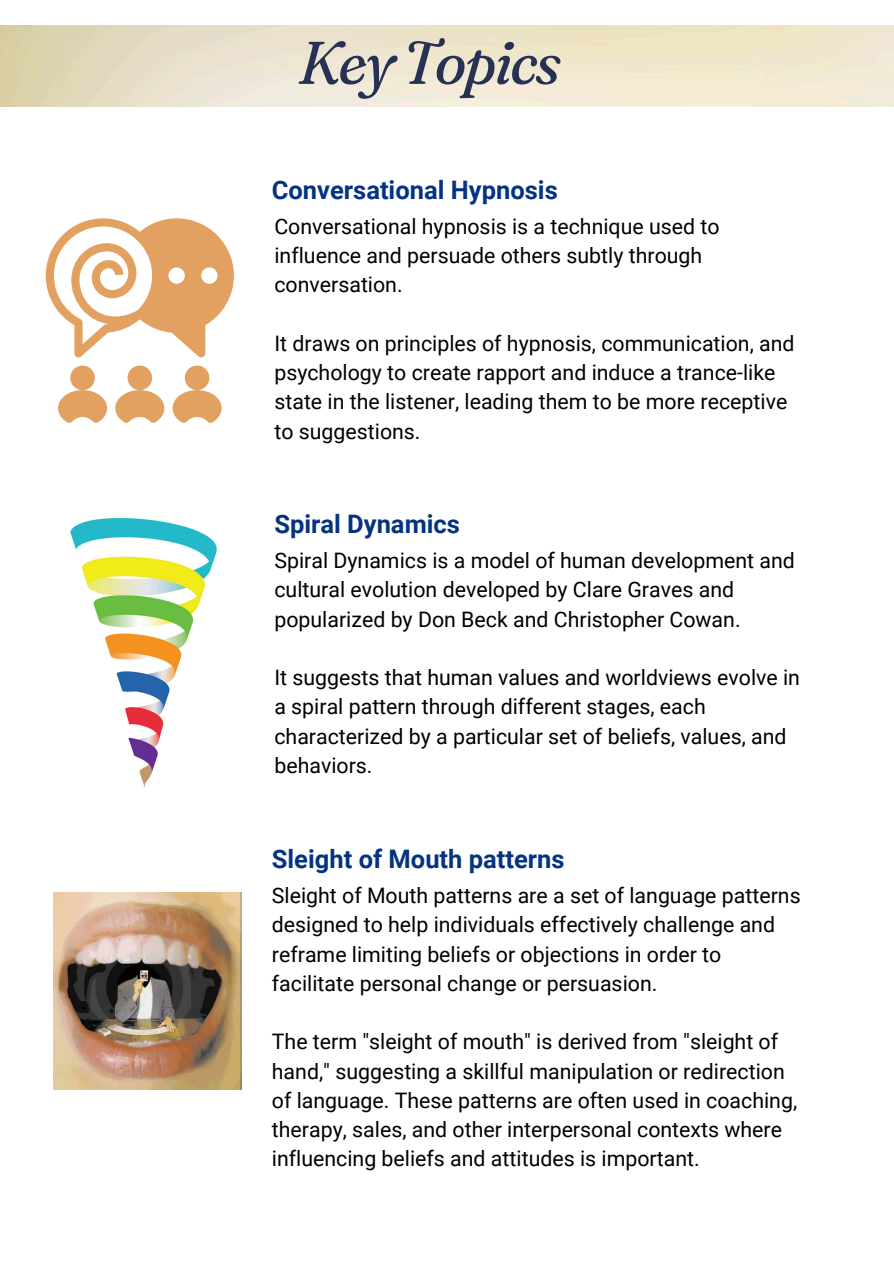
<style>
.page{position:relative;width:894px;height:1264px;background:#fff}
.page>*{position:absolute;margin:0;border:0;box-sizing:border-box;transform-origin:0 0}
.t1{font:italic 60.15px "Fraunces 9 pt";letter-spacing:-.045em;color:#273153}
.t2{font:700 25.5px "Roboto";color:#043382}
.t3{font:21.3px/29.2px "Roboto";color:#000}
</style>
<div class="page">
<svg style="left:115px;top:365px;width:49px;height:58px"></svg>
<svg style="left:58px;top:365px;width:49px;height:58px"></svg>
<svg style="left:172px;top:365px;width:49px;height:58px"></svg>
<svg style="left:46px;top:218px;width:187px;height:139px"></svg>
<img style="left:70px;top:518px;width:147px;height:270px">
<img style="left:53px;top:892px;width:188px;height:197px">
<h2 class="t1" style="left:298px;top:25px;width:264px">Key Topics</h2>
<p class="t2" style="left:272px;top:175px;width:287px">Conversational Hypnosis</p>
<h1 class="t3" style="left:274px;top:212px;width:446px">Conversational hypnosis is a technique used to influence and persuade others subtly through conversation.</h1>
<p class="t3" style="left:274px;top:329px;width:521px">It draws on principles of hypnosis, communication, and psychology to create rapport and induce a trance-like state in the listener, leading them to be more receptive to suggestions.</p>
<p class="t2" style="left:274px;top:509px;width:187px">Spiral Dynamics</p>
<p class="t3" style="left:274px;top:546px;width:522px">Spiral Dynamics is a model of human development and cultural evolution developed by Clare Graves and popularized by Don Beck and Christopher Cowan.</p>
<p class="t3" style="left:274px;top:663px;width:527px">It suggests that human values and worldviews evolve in a spiral pattern through different stages, each characterized by a particular set of beliefs, values, and behaviors.</p>
<p class="t2" style="left:272px;top:844px;width:294px">Sleight of Mouth patterns</p>
<h2 class="t3" style="left:272px;top:881px;width:530px">Sleight of Mouth patterns are a set of language patterns designed to help individuals effectively challenge and reframe limiting beliefs or objections in order to facilitate personal change or persuasion.</h2>
<p class="t3" style="left:272px;top:1027px;width:526px">The term "sleight of mouth" is derived from "sleight of hand," suggesting a skillful manipulation or redirection of language. These patterns are often used in coaching, therapy, sales, and other interpersonal contexts where influencing beliefs and attitudes is important.</p>
</div>
